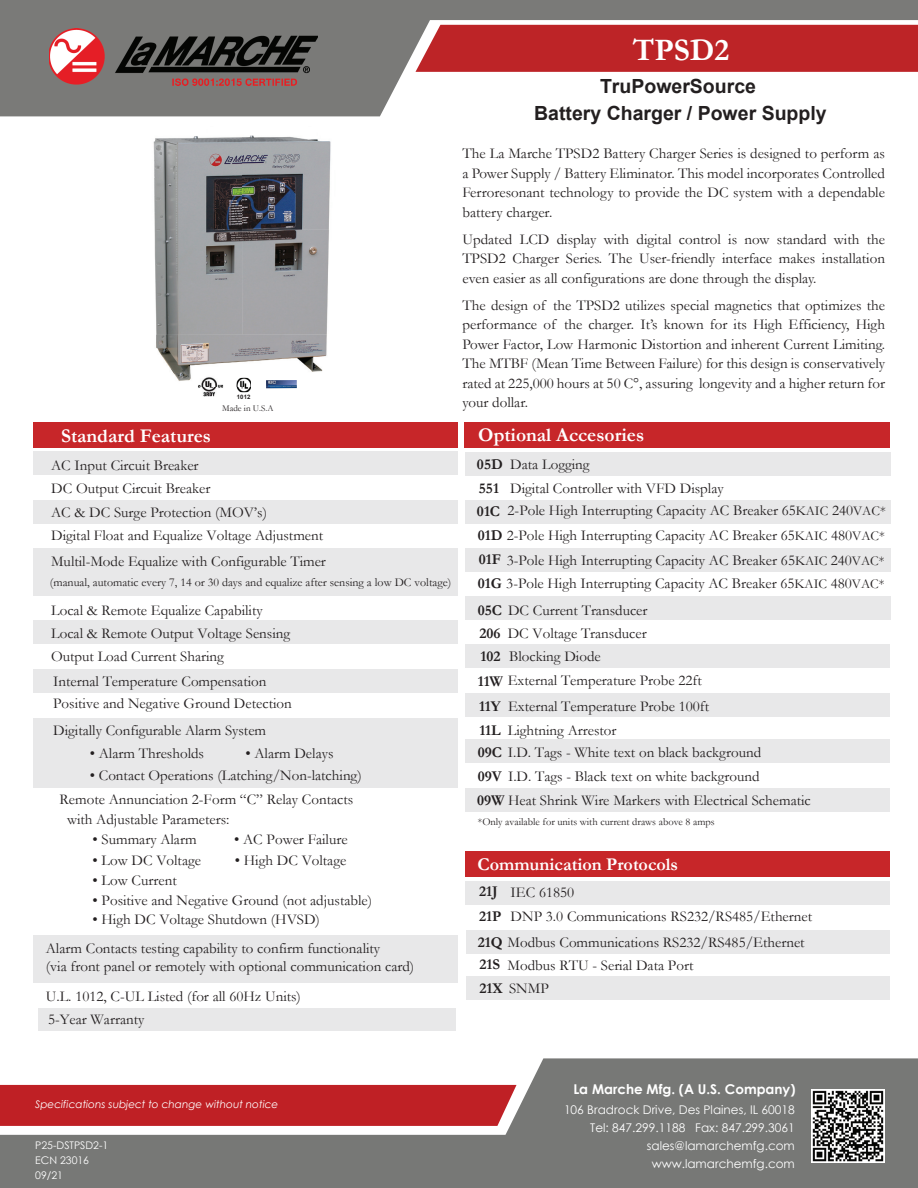
<style>
.page{position:relative;width:918px;height:1188px;background:#fff}
.page>*{position:absolute;margin:0;border:0;box-sizing:border-box;transform-origin:0 0}
.t1{font:700 31.5px "Garamond";color:#fff}
.t2{font:700 19.5px/27.3px "Arial";color:#231f20;text-align:center}
.t3{font:700 19.5px "Garamond";color:#fff}
.t4{font:700 18px "Garamond";color:#fff}
.t5{font:15px/19.5px "Garamond";color:#231f20}
.t6{font:700 13.5px "Century Gothic";color:#fff}
.t7{font:12px/18px "Century Gothic";color:#fff;text-align:right}
.t8{font:12px "Garamond";color:#231f20}
.t9{font:10.5px "Garamond";color:#231f20}
.t10{font:italic 10.5px "Century Gothic";color:#fff}
.t11{font:10.5px/15px "Century Gothic";color:#fff}
.t12{font:9px "Garamond";color:#231f20}
.t13{font:700 6px "Arial";color:#231f20}
.s1{font-weight:700}
.s2{font-size:13.5px}
</style>
<div class="page">
<div style="left:39px;top:1008px;width:417px;height:23px;background:#e8e8e9"></div>
<div style="left:467px;top:976px;width:423px;height:24px;background:#e8e8e9"></div>
<div style="left:467px;top:930px;width:423px;height:24px;background:#e8e8e9"></div>
<div style="left:466px;top:881px;width:424px;height:24px;background:#e8e8e9"></div>
<div style="left:465px;top:851px;width:425px;height:25px;background:#c72629"></div>
<div style="left:465px;top:739px;width:425px;height:24px;background:#e8e8e9"></div>
<div style="left:465px;top:788px;width:425px;height:24px;background:#e8e8e9"></div>
<div style="left:465px;top:693px;width:425px;height:24px;background:#e8e8e9"></div>
<div style="left:465px;top:644px;width:425px;height:24px;background:#e8e8e9"></div>
<div style="left:465px;top:596px;width:425px;height:24px;background:#e8e8e9"></div>
<div style="left:465px;top:500px;width:425px;height:24px;background:#e8e8e9"></div>
<div style="left:465px;top:548px;width:425px;height:24px;background:#e8e8e9"></div>
<div style="left:465px;top:452px;width:425px;height:24px;background:#e8e8e9"></div>
<img style="left:198px;top:387px;width:25px;height:10px">
<img style="left:266px;top:387px;width:31px;height:1px">
<img style="left:237px;top:387px;width:14px;height:5px">
<img style="left:153px;top:135px;width:178px;height:252px">
<svg style="left:0;top:0;width:918px;height:116px"></svg>
<img style="left:49px;top:29px;width:269px;height:57px">
<svg style="left:70px;top:1058px;width:848px;height:130px;fill:#777876"></svg>
<div style="left:0;top:1135px;width:570px;height:53px;background:#777876"></div>
<div style="left:0;top:1085px;width:517px;height:41px;background:#bf2025"></div>
<div style="left:33px;top:718px;width:425px;height:70px;background:#e8e8e9"></div>
<div style="left:33px;top:548px;width:425px;height:48px;background:#e8e8e9"></div>
<div style="left:33px;top:935px;width:425px;height:48px;background:#e8e8e9"></div>
<div style="left:33px;top:669px;width:425px;height:24px;background:#e8e8e9"></div>
<div style="left:33px;top:620px;width:425px;height:24px;background:#e8e8e9"></div>
<div style="left:33px;top:451px;width:425px;height:24px;background:#e8e8e9"></div>
<div style="left:33px;top:500px;width:425px;height:24px;background:#e8e8e9"></div>
<div style="left:33px;top:423px;width:425px;height:25px;background:#c72629"></div>
<img style="left:812px;top:1090px;width:73px;height:72px">
<div style="left:464px;top:422px;width:426px;height:26px;background:#c72629"></div>
<p class="t13" style="left:237px;top:392px;width:15px">1012</p>
<h2 class="t3" style="left:61px;top:422px;width:151px">Standard Features</h2>
<p class="t5" style="left:51px;top:455px;width:149px">AC Input Circuit Breaker</p>
<p class="t5" style="left:51px;top:479px;width:161px">DC Output Circuit Breaker</p>
<p class="t12" style="left:222px;top:402px;width:53px">Made in U.S.A</p>
<p class="t5" style="left:51px;top:502px;width:217px">AC &amp; DC Surge Protection (MOV’s)</p>
<p class="t5" style="left:51px;top:521px;width:276px;line-height:26.5px">Digital Float and Equalize Voltage Adjustment<br>Multil-Mode Equalize with Configurable Timer</p>
<p class="t5" style="left:51px;top:598px;width:241px;line-height:23.2px">Local &amp; Remote Equalize Capability<br>Local &amp; Remote Output Voltage Sensing<br>Output Load Current Sharing</p>
<p class="t5" style="left:53px;top:669px;width:240px;line-height:22.5px">Internal Temperature Compensation<br>Positive and Negative Ground Detection</p>
<p class="t8" style="left:50px;top:574px;width:403px">(manual, automatic every 7, 14 or 30 days and equalize after sensing a low DC voltage)</p>
<p class="t5" style="left:53px;top:720px;width:214px">Digitally Configurable Alarm System</p>
<p class="t5" style="left:90px;top:743px;width:116px">• Alarm Thresholds</p>
<p class="t5" style="left:245px;top:743px;width:90px">• Alarm Delays</p>
<p class="t5" style="left:90px;top:765px;width:273px">• Contact Operations (Latching/Non-latching)</p>
<p class="t5" style="left:67px;top:789px;width:288px;line-height:20.2px;text-indent:-8px">Remote Annunciation 2-Form “C” Relay Contacts with Adjustable Parameters:</p>
<p class="t5" style="left:93px;top:830px;width:106px">• Summary Alarm</p>
<p class="t5" style="left:234px;top:830px;width:115px">• AC Power Failure</p>
<p class="t5" style="left:93px;top:850px;width:110px">• Low DC Voltage</p>
<p class="t5" style="left:235px;top:850px;width:113px">• High DC Voltage</p>
<p class="t5" style="left:93px;top:870px;width:86px">• Low Current</p>
<p class="t5" style="left:93px;top:890px;width:281px">• Positive and Negative Ground (not adjustable)</p>
<p class="t5" style="left:46px;top:905px;width:336px;line-height:28.7px;text-indent:47px">• High DC Voltage Shutdown (HVSD)<br>Alarm Contacts testing capability to confirm functionality</p>
<p class="t5" style="left:46px;top:956px;width:370px">(via front panel or remotely with optional communication card)</p>
<p class="t5" style="left:46px;top:986px;width:257px">U.L. 1012, C-UL Listed (for all 60Hz Units)</p>
<p class="t5" style="left:48px;top:1009px;width:98px">5-Year Warranty</p>
<h1 class="t1" style="left:633px;top:29px;width:98px">TPSD2</h1>
<h2 class="t2" style="left:534px;top:73px;width:294px">TruPowerSource<br>Battery Charger / Power Supply</h2>
<p class="t5" style="left:462px;top:143px;width:424px;text-align:justify">The La Marche TPSD2 Battery Charger Series is designed to perform as a Power Supply / Battery Eliminator. This model incorporates Controlled Ferroresonant technology to provide the DC system with a dependable battery charger.</p>
<p class="t5" style="left:462px;top:229px;width:424px;text-align:justify">Updated LCD display with digital control is now standard with the TPSD2 Charger Series. The User-friendly interface makes installation even easier as all configurations are done through the display.</p>
<p class="t5" style="left:462px;top:295px;width:424px;text-align:justify">The design of the TPSD2 utilizes special magnetics that optimizes the performance of the charger. It’s known for its High Efficiency, High Power Factor, Low Harmonic Distortion and inherent Current Limiting.<br>The MTBF (Mean Time Between Failure) for this design is conservatively rated at 225,000 hours at 50 C°, assuring longevity and a higher return for your dollar.</p>
<h2 class="t3" style="left:478px;top:422px;width:167px">Optional Accesories</h2>
<p class="t5" style="left:479px;top:479px;width:246px"><span class="s1">551</span> Digital Controller with VFD Display</p>
<p class="t5" style="left:477px;top:454px;width:114px"><span class="s1">05D</span> Data Logging</p>
<p class="t5" style="left:477px;top:499px;width:409px;line-height:23.9px"><span class="s1">01C<br>01D</span> 2-Pole High Interrupting Capacity AC Breaker 65<span class="s2">KAIC</span> 480<span class="s2">VAC*</span></p>
<p class="t5" style="left:478px;top:569px;width:408px;line-height:27px"><span class="s1">01G</span> 3-Pole High Interrupting Capacity AC Breaker 65<span class="s2">KAIC</span> 480<span class="s2">VAC*<br></span><span class="s1">05C</span> DC Current Transducer</p>
<p class="t5" style="left:478px;top:621px;width:226px;line-height:23.4px"><span class="s1">206</span> DC Voltage Transducer<br><span class="s1">102</span> Blocking Diode<br><span class="s1">11W</span> External Temperature Probe 22ft</p>
<p class="t5" style="left:479px;top:694px;width:232px;line-height:23.5px"><span class="s1">11Y</span> External Temperature Probe 100ft<br><span class="s1">11L</span> Lightning Arrestor</p>
<p class="t5" style="left:477px;top:740px;width:335px;line-height:24px"><span class="s1">09C</span> I.D. Tags - White text on black background<br><span class="s1">09V</span> I.D. Tags - Black text on white background<br><span class="s1">09W</span> Heat Shrink Wire Markers with Electrical Schematic</p>
<p class="t5" style="left:508px;top:500px;width:380px">2-Pole High Interrupting Capacity AC Breaker 65<span class="s2">KAIC</span> 240<span class="s2">VAC*</span></p>
<p class="t5" style="left:479px;top:550px;width:407px"><span class="s1">01F</span> 3-Pole High Interrupting Capacity AC Breaker 65<span class="s2">KAIC</span> 240<span class="s2">VAC*</span></p>
<p class="t9" style="left:478px;top:815px;width:238px">*Only available for units with current draws above 8 amps</p>
<p class="t4" style="left:478px;top:852px;width:202px">Communication Protocols</p>
<p class="t5" style="left:478px;top:879px;width:336px;line-height:25px"><span class="s1">21J</span> IEC 61850<br><span class="s1">21P</span> DNP 3.0 Communications RS232/RS485/Ethernet<br><span class="s1">21Q</span> Modbus Communications RS232/RS485/Ethernet</p>
<p class="t5" style="left:479px;top:954px;width:216px;line-height:22.4px"><span class="s1">21S</span> Modbus RTU - Serial Data Port<br><span class="s1">21X</span> SNMP</p>
<p class="t10" style="left:35px;top:1097px;width:245px">Specifications subject to change without notice</p>
<p class="t11" style="left:35px;top:1138px;width:75px">P25-DSTPSD2-1<br>ECN 23016<br>09/21</p>
<p class="t11" style="left:26px;top:1169px;width:29px">07/20</p>
<p class="t6" style="left:573px;top:1079px;width:224px">La Marche Mfg. (A U.S. Company)</p>
<p class="t7" style="left:564px;top:1100px;width:232px">106 Bradrock Drive, Des Plaines, IL 60018<br>Tel: 847.299.1188 Fax: 847.299.3061 sales@lamarchemfg.com www.lamarchemfg.com</p>
</div>
